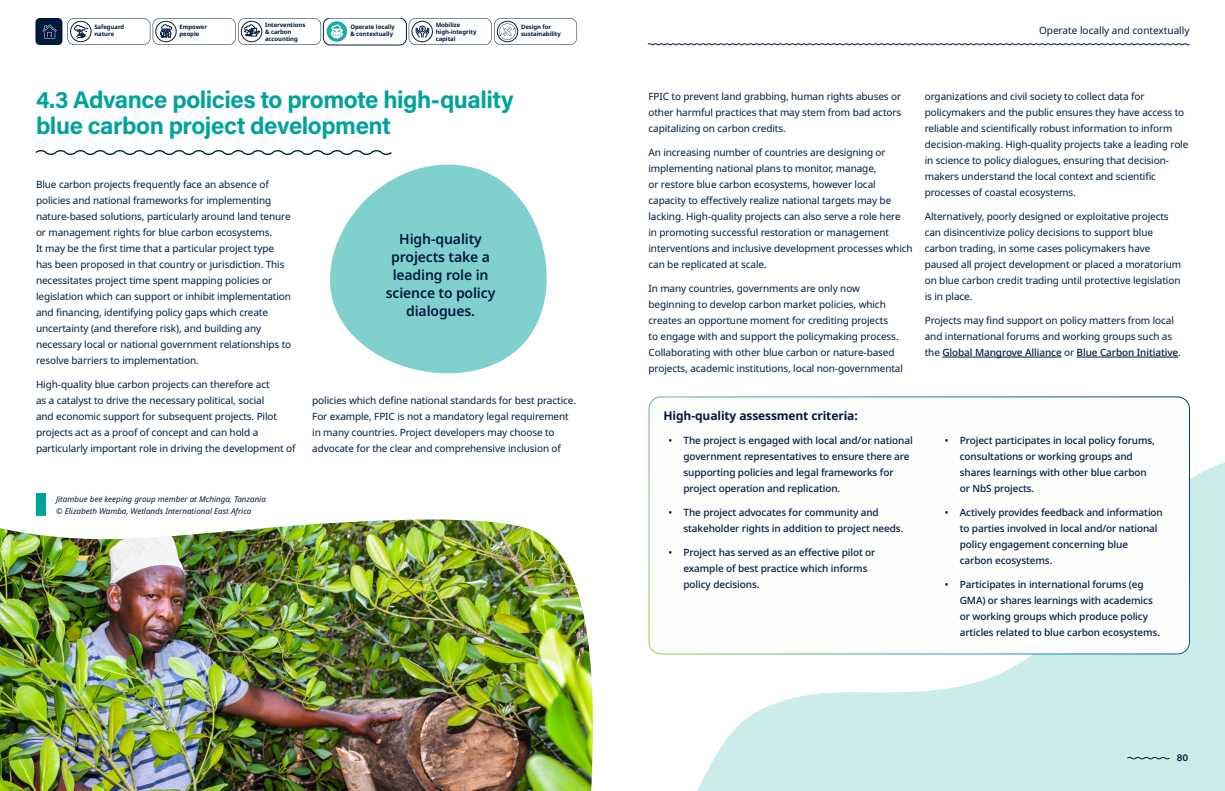
<style>
.page{position:relative;width:1225px;height:791px;background:#fff}
.page>*{position:absolute;margin:0;border:0;box-sizing:border-box;transform-origin:0 0}
.t1{font:700 24px/26px "Acumin Pro";letter-spacing:-.02em;color:#00a29d}
.t2{font:600 14px/18px "Noto Sans";letter-spacing:-.01em;color:#03193c;text-align:center}
.t3{font:700 12px "Noto Sans";letter-spacing:-.01em;color:#03193c}
.t4{font:10px/16px "Noto Sans";letter-spacing:-.01em;color:#03193c}
.t5{font:500 10px/16px "Noto Sans";letter-spacing:-.01em;color:#03193c}
.t6{font:600 10px "Acumin Pro";color:#03193c}
.t7{font:italic 8px/12px "Noto Sans";color:#03193c}
.t8{font:700 6px/7px "Noto Sans";letter-spacing:-.01em;color:#001a3e}
.s1{font-weight:500}
</style>
<div class="page">
<svg style="left:886px;top:356px;width:339px;height:435px;fill:#cceceb"></svg>
<div style="left:649px;top:397px;width:540px;height:257px;background:#fdfdfc;border-radius:12px"></div>
<svg style="left:35px;top:150px;width:357px;height:5px"></svg>
<hr style="left:942px;top:357px;width:119px;height:1px;background:#03193c">
<hr style="left:1076px;top:357px;width:102px;height:1px;background:#03193c">
<svg style="left:328px;top:154px;width:219px;height:220px;fill:#80d1ce"></svg>
<svg style="left:648px;top:396px;width:238px;height:395px"></svg>
<img style="left:0;top:519px;width:593px;height:272px">
<div style="left:36px;top:493px;width:10px;height:23px;background:#00a29d"></div>
<svg style="left:1126px;top:756px;width:44px;height:4px"></svg>
<svg style="left:647px;top:43px;width:543px;height:3px"></svg>
<div style="left:323px;top:18px;width:84px;height:27px;border:1px solid #001a3e;border-radius:7px"></div>
<div style="left:327px;top:21px;width:20px;height:21px;background:#1caaa6;border-radius:50%"></div>
<svg style="left:331px;top:25px;width:12px;height:13px"></svg>
<div style="left:35px;top:18px;width:27px;height:27px;background:#001a3e;border-radius:4px"></div>
<svg style="left:43px;top:25px;width:14px;height:13px"></svg>
<svg style="left:67px;top:18px;width:254px;height:27px"></svg>
<svg style="left:409px;top:18px;width:168px;height:27px"></svg>
<p class="t8" style="left:94px;top:24px;width:32px">Safeguard nature</p>
<p class="t8" style="left:179px;top:24px;width:29px">Empower people</p>
<p class="t8" style="left:265px;top:21px;width:42px">Interventions &amp; carbon accounting</p>
<p class="t8" style="left:436px;top:21px;width:42px">Mobilize high-integrity capital</p>
<p class="t8" style="left:521px;top:24px;width:41px">Design for sustainability</p>
<p class="t8" style="left:350px;top:24px;width:46px">Operate locally &amp; contextually</p>
<h1 class="t1" style="left:36px;top:86px;width:479px">4.3 Advance policies to promote high-quality blue carbon project development</h1>
<p class="t4" style="left:36px;top:177px;width:257px">Blue carbon projects frequently face an absence of policies and national frameworks for implementing nature-based solutions, particularly around land tenure or management rights for blue carbon ecosystems.<br>It may be the first time that a particular project type has been proposed in that country or jurisdiction. This necessitates project time spent mapping policies or legislation which can support or inhibit implementation and financing, identifying policy gaps which create uncertainty (and therefore risk), and building any necessary local or national government relationships to resolve barriers to implementation.</p>
<p class="t4" style="left:36px;top:377px;width:261px">High-quality blue carbon projects can therefore act<br>as a catalyst to drive the necessary political, social<br>and economic support for subsequent projects. Pilot projects act as a proof of concept and can hold a particularly important role in driving the development of</p>
<p class="t7" style="left:56px;top:493px;width:211px">Jitambue bee keeping group member at Mchinga, Tanzania © Elizabeth Wamba, Wetlands International East Africa</p>
<h2 class="t2" style="left:386px;top:230px;width:111px">High-quality projects take a leading role in science to policy dialogues.</h2>
<p class="t4" style="left:312px;top:393px;width:265px">policies which define national standards for best practice.<br>For example, FPIC is not a mandatory legal requirement in many countries. Project developers may choose to advocate for the clear and comprehensive inclusion of</p>
<p class="t4" style="left:1039px;top:23px;width:152px">Operate locally and contextually</p>
<p class="t4" style="left:648px;top:89px;width:254px;text-align:justify">FPIC to prevent land grabbing, human rights abuses or other harmful practices that may stem from bad actors capitalizing on carbon credits.</p>
<p class="t4" style="left:648px;top:145px;width:266px">An increasing number of countries are designing or implementing national plans to monitor, manage,<br>or restore blue carbon ecosystems, however local capacity to effectively realize national targets may be lacking. High-quality projects can also serve a role here<br>in promoting successful restoration or management interventions and inclusive development processes which can be replicated at scale.</p>
<p class="t4" style="left:648px;top:281px;width:256px">In many countries, governments are only now beginning to develop carbon market policies, which creates an opportune moment for crediting projects<br>to engage with and support the policymaking process.<br>Collaborating with other blue carbon or nature-based projects, academic institutions, local non-governmental</p>
<p class="t4" style="left:924px;top:89px;width:265px">organizations and civil society to collect data for policymakers and the public ensures they have access to reliable and scientifically robust information to inform decision-making. High-quality projects take a leading role in science to policy dialogues, ensuring that decision&shy;makers understand the local context and scientific processes of coastal ecosystems.</p>
<p class="t4" style="left:924px;top:209px;width:258px">Alternatively, poorly designed or exploitative projects can disincentivize policy decisions to support blue carbon trading, in some cases policymakers have paused all project development or placed a moratorium on blue carbon credit trading until protective legislation is in place.</p>
<p class="t4" style="left:924px;top:313px;width:258px">Projects may find support on policy matters from local and international forums and working groups such as the <span class="s1">Global Mangrove Alliance</span> or <span class="s1">Blue Carbon Initiative</span>.</p>
<p class="t3" style="left:663px;top:407px;width:196px">High-quality assessment criteria:</p>
<p class="t5" style="left:683px;top:433px;width:231px;text-indent:-15px">• The project is engaged with local and/or national government representatives to ensure there are supporting policies and legal frameworks for project operation and replication.</p>
<p class="t5" style="left:683px;top:505px;width:221px;text-indent:-15px">• The project advocates for community and stakeholder rights in addition to project needs.</p>
<p class="t5" style="left:683px;top:545px;width:193px;text-indent:-15px">• Project has served as an effective pilot or example of best practice which informs policy decisions.</p>
<p class="t5" style="left:959px;top:433px;width:197px;text-indent:-15px">• Project participates in local policy forums, consultations or working groups and shares learnings with other blue carbon or NbS projects.</p>
<p class="t5" style="left:959px;top:505px;width:205px;text-indent:-15px">• Actively provides feedback and information to parties involved in local and/or national policy engagement concerning blue carbon ecosystems.</p>
<p class="t5" style="left:959px;top:577px;width:202px;text-indent:-15px">• Participates in international forums (eg GMA) or shares learnings with academics or working groups which produce policy articles related to blue carbon ecosystems.</p>
<p class="t6" style="left:1176px;top:750px;width:13px">80</p>
</div>
